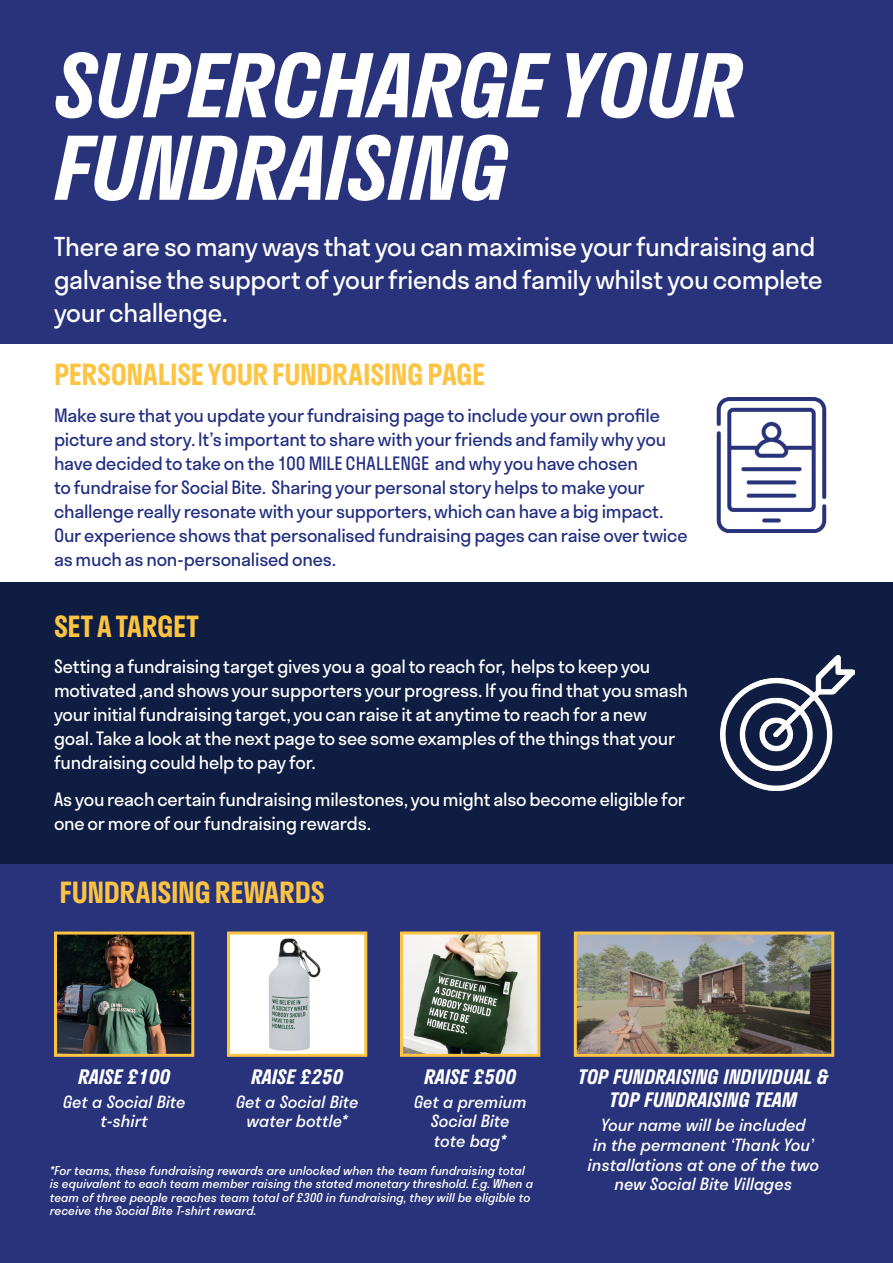
<style>
.page{position:relative;width:893px;height:1263px;background:#fff}
.page>*{position:absolute;margin:0;border:0;box-sizing:border-box;transform-origin:0 0}
.t1{font:italic 600 85.5px/82.5px "Stratos";letter-spacing:-.01em;color:#fff}
.t2{font:600 28.5px "Stratos";letter-spacing:-.01em;color:#fcc442}
.t3{font:25.5px/33px "Stratos";letter-spacing:-.015em;color:#fff}
.t4{font:italic 600 19.5px/23.4px "Stratos";color:#fff;text-align:center}
.t5{font:18px/24px "Stratos";letter-spacing:-.01em;color:#222e82}
.t6{font:18px/24px "Stratos";letter-spacing:-.015em;color:#fff}
.t7{font:italic 16.5px/19.8px "Stratos";color:#fff;text-align:center}
.t8{font:italic 12px/13.5px "Stratos";color:#fff}
</style>
<div class="page">
<div style="left:0;top:859px;width:893px;height:404px;background:#28337b"></div>
<div style="left:0;top:0;width:893px;height:343px;background:#28337b"></div>
<div style="left:0;top:583px;width:893px;height:281px;background:#0e1d41"></div>
<img style="left:720px;top:655px;width:135px;height:135px">
<img style="left:716px;top:397px;width:111px;height:135px">
<img style="left:58px;top:935px;width:132px;height:118px">
<div style="left:54px;top:931px;width:140px;height:126px;border:3px solid #fcc442"></div>
<div style="left:228px;top:933px;width:138px;height:122px;background:#fff"></div>
<img style="left:268px;top:938px;width:53px;height:112px">
<div style="left:227px;top:931px;width:140px;height:126px;border:3px solid #fcc442"></div>
<img style="left:404px;top:935px;width:132px;height:118px">
<div style="left:400px;top:931px;width:140px;height:126px;border:3px solid #fcc442"></div>
<img style="left:578px;top:935px;width:252px;height:118px">
<div style="left:574px;top:931px;width:260px;height:126px;border:3px solid #fcc442"></div>
<h1 class="t1" style="left:54px;top:42px;width:688px">SUPERCHARGE YOUR<br>FUNDRAISING</h1>
<h3 class="t3" style="left:54px;top:229px;width:770px">There are so many ways that you can maximise your fundraising and galvanise the support of your friends and family whilst you complete your challenge.</h3>
<h2 class="t2" style="left:54px;top:351px;width:433px">PERSONALISE YOUR FUNDRAISING PAGE</h2>
<p class="t5" style="left:54px;top:402px;width:635px">Make sure that you update your fundraising page to include your own profile picture and story. It’s important to share with your friends and family why you have decided to take on the 100 MILE CHALLENGE and why you have chosen<br>to fundraise for Social Bite. Sharing your personal story helps to make your challenge really resonate with your supporters, which can have a big impact.<br>Our experience shows that personalised fundraising pages can raise over twice as much as non-personalised ones.</p>
<h2 class="t2" style="left:54px;top:603px;width:146px">SET A TARGET</h2>
<p class="t6" style="left:54px;top:654px;width:636px">Setting a fundraising target gives you a goal to reach for, helps to keep you motivated ,and shows your supporters your progress. If you find that you smash your initial fundraising target, you can raise it at anytime to reach for a new goal. Take a look at the next page to see some examples of the things that your fundraising could help to pay for.</p>
<p class="t6" style="left:54px;top:787px;width:633px">As you reach certain fundraising milestones, you might also become eligible for one or more of our fundraising rewards.</p>
<h2 class="t2" style="left:60px;top:870px;width:267px">FUNDRAISING REWARDS</h2>
<p class="t4" style="left:78px;top:1064px;width:94px">RAISE £100</p>
<p class="t7" style="left:63px;top:1091px;width:124px">Get a Social Bite t-shirt</p>
<p class="t8" style="left:50px;top:1163px;width:485px">*For teams, these fundraising rewards are unlocked when the team fundraising total is equivalent to each team member raising the stated monetary threshold. E.g. When a team of three people reaches team total of £300 in fundraising, they will be eligible to receive the Social Bite T-shirt reward.</p>
<p class="t4" style="left:251px;top:1064px;width:94px">RAISE £250</p>
<p class="t7" style="left:236px;top:1091px;width:124px">Get a Social Bite water bottle*</p>
<p class="t4" style="left:424px;top:1064px;width:94px">RAISE £500</p>
<p class="t7" style="left:414px;top:1091px;width:114px">Get a premium<br>Social Bite tote bag*</p>
<p class="t4" style="left:578px;top:1064px;width:252px">TOP FUNDRAISING INDIVIDUAL &amp;<br>TOP FUNDRAISING TEAM</p>
<p class="t7" style="left:587px;top:1114px;width:233px">Your name will be included<br>in the permanent ‘Thank You’ installations at one of the two new Social Bite Villages</p>
</div>
